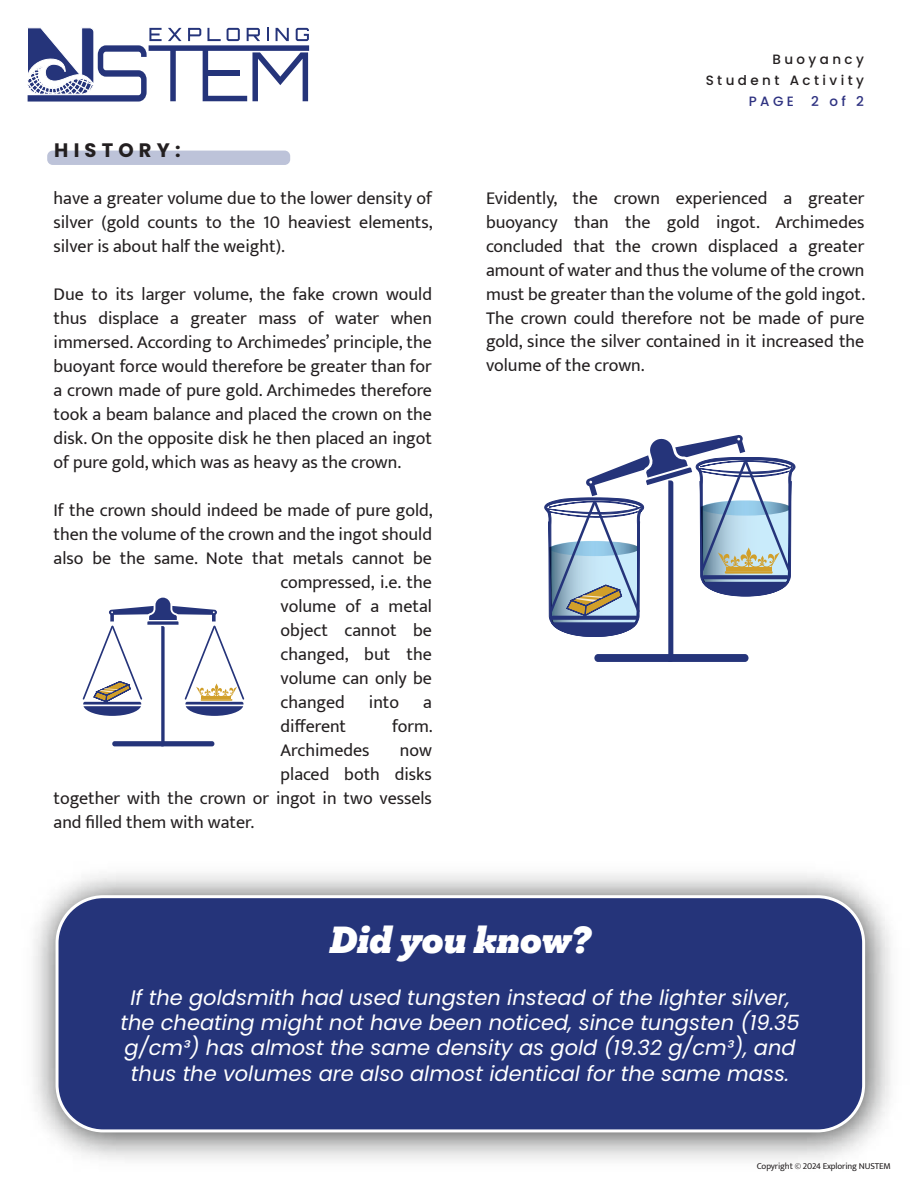
<style>
.page{position:relative;width:918px;height:1188px;background:#fff}
.page>*{position:absolute;margin:0;border:0;box-sizing:border-box;transform-origin:0 0}
.t1{font:italic 900 34.5px "Mokoko";letter-spacing:-.01em;color:#fff}
.t2{font:italic 21px/25.2px "Poppins";color:#fff;text-align:center}
.t3{font:700 19.5px "Poppins";letter-spacing:.265em;color:#231f20}
.t4{font:18px/24px "Mukta";color:#231f20;text-align:justify}
.t5{font:500 13.5px/21px "Poppins";letter-spacing:.255em;color:#231f20;text-align:right}
.t6{font:500 13.5px "Poppins";color:#2e3281}
.t7{font:9px "Mukta";letter-spacing:-.015em;color:#231f20}
</style>
<div class="page">
<div style="left:47px;top:151px;width:243px;height:14px;background:#bdc3d9;border-radius:6px"></div>
<div style="left:56px;top:895px;width:809px;height:237px;background:#25347a"></div>
<svg style="left:82px;top:597px;width:163px;height:149px"></svg>
<svg style="left:544px;top:435px;width:252px;height:227px"></svg>
<svg style="left:27px;top:27px;width:282px;height:75px"></svg>
<p class="t3" style="left:54px;top:139px;width:128px">HISTORY:</p>
<p class="t4" style="left:54px;top:185px;width:381px">have a greater volume due to the lower density of silver (gold counts to the 10 heaviest elements, silver is about half the weight).</p>
<p class="t4" style="left:54px;top:281px;width:380px">Due to its larger volume, the fake crown would thus displace a greater mass of water when immersed. According to Archimedes’ principle, the buoyant force would therefore be greater than for a crown made of pure gold. Archimedes therefore took a beam balance and placed the crown on the disk. On the opposite disk he then placed an ingot of pure gold, which was as heavy as the crown.</p>
<p class="t4" style="left:54px;top:497px;width:381px">If the crown should indeed be made of pure gold,</p>
<p class="t4" style="left:54px;top:521px;width:380px">then the volume of the crown and the ingot should</p>
<p class="t4" style="left:54px;top:545px;width:380px">also be the same. Note that metals cannot be</p>
<p class="t4" style="left:281px;top:569px;width:153px">compressed, i.e. the</p>
<p class="t4" style="left:281px;top:593px;width:153px">volume of a metal</p>
<p class="t4" style="left:281px;top:617px;width:153px">object cannot be</p>
<p class="t4" style="left:281px;top:641px;width:153px">changed, but the</p>
<p class="t4" style="left:281px;top:665px;width:153px">volume can only be</p>
<p class="t4" style="left:281px;top:689px;width:66px">changed</p>
<p class="t4" style="left:369px;top:689px;width:32px">into</p>
<p class="t4" style="left:423px;top:689px;width:10px">a</p>
<p class="t4" style="left:281px;top:713px;width:67px">different</p>
<p class="t4" style="left:392px;top:713px;width:42px">form.</p>
<p class="t4" style="left:281px;top:737px;width:90px">Archimedes</p>
<p class="t4" style="left:400px;top:737px;width:34px">now</p>
<p class="t4" style="left:281px;top:761px;width:153px">placed both disks</p>
<p class="t4" style="left:54px;top:785px;width:380px">together with the crown or ingot in two vessels</p>
<p class="t4" style="left:54px;top:809px;width:202px">and filled them with water.</p>
<p class="t5" style="left:706px;top:49px;width:160px">Buoyancy<br>Student Activity</p>
<p class="t6" style="left:749px;top:94px;width:47px">PAGE</p>
<p class="t6" style="left:811px;top:94px;width:54px">2 o f 2</p>
<p class="t4" style="left:486px;top:185px;width:381px">Evidently, the crown experienced a greater buoyancy than the gold ingot. Archimedes concluded that the crown displaced a greater amount of water and thus the volume of the crown must be greater than the volume of the gold ingot.<br>The crown could therefore not be made of pure gold, since the silver contained in it increased the volume of the crown.</p>
<h1 class="t1" style="left:330px;top:917px;width:262px">Did you know?</h1>
<p class="t2" style="left:120px;top:985px;width:681px">If the goldsmith had used tungsten instead of the lighter silver, the cheating might not have been noticed, since tungsten (19.35 g/cm³) has almost the same density as gold (19.32 g/cm³), and thus the volumes are also almost identical for the same mass.</p>
<p class="t7" style="left:757px;top:1161px;width:136px">Copyright © 2024 Exploring NUSTEM</p>
</div>
